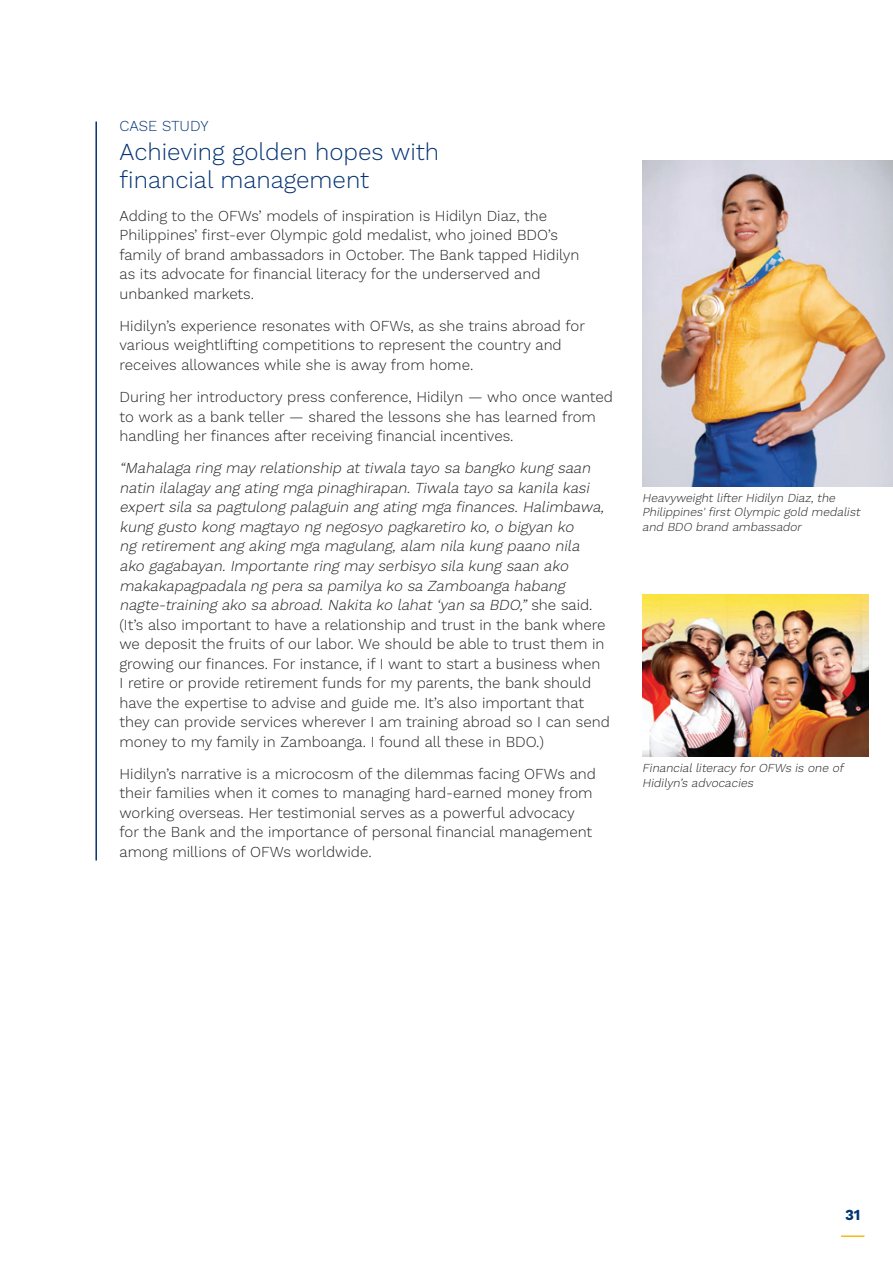
<style>
.page{position:relative;width:893px;height:1263px;background:#fff}
.page>*{position:absolute;margin:0;border:0;box-sizing:border-box;transform-origin:0 0}
.t1{font:300 24px/28.5px "Work Sans";color:#053474}
.t2{font:italic 300 15px/19.5px "Work Sans";color:#231f20}
.t3{font:300 15px/19.5px "Work Sans";color:#231f20}
.t4{font:300 15px "Work Sans";color:#053474}
.t5{font:700 15px "Work Sans";color:#053474}
.t6{font:italic 300 12px/14.4px "Work Sans";color:#231f20}
.s1{font-style:normal}
</style>
<div class="page">
<img style="left:642px;top:595px;width:227px;height:161px">
<hr style="left:95px;top:122px;width:2px;height:738px;background:#053474">
<img style="left:642px;top:160px;width:251px;height:326px">
<hr style="left:841px;top:1235px;width:23px;height:2px;background:#fcb814">
<p class="t4" style="left:120px;top:117px;width:90px">CASE STUDY</p>
<h1 class="t1" style="left:120px;top:138px;width:321px">Achieving golden hopes with financial management</h1>
<p class="t3" style="left:120px;top:206px;width:461px">Adding to the OFWs’ models of inspiration is Hidilyn Diaz, the Philippines’ first-ever Olympic gold medalist, who joined BDO’s family of brand ambassadors in October. The Bank tapped Hidilyn as its advocate for financial literacy for the underserved and unbanked markets.</p>
<p class="t3" style="left:120px;top:317px;width:467px">Hidilyn’s experience resonates with OFWs, as she trains abroad for various weightlifting competitions to represent the country and receives allowances while she is away from home.</p>
<p class="t3" style="left:120px;top:388px;width:495px">During her introductory press conference, Hidilyn — who once wanted to work as a bank teller — shared the lessons she has learned from handling her finances after receiving financial incentives.</p>
<p class="t2" style="left:120px;top:459px;width:492px">“Mahalaga ring may relationship at tiwala tayo sa bangko kung saan natin ilalagay ang ating mga pinaghirapan. Tiwala tayo sa kanila kasi expert sila sa pagtulong palaguin ang ating mga finances. Halimbawa, kung gusto kong magtayo ng negosyo pagkaretiro ko, o bigyan ko<br>ng retirement ang aking mga magulang, alam nila kung paano nila ako gagabayan. Importante ring may serbisyo sila kung saan ako makakapagpadala ng pera sa pamilya ko sa Zamboanga habang nagte-training ako sa abroad. Nakita ko lahat ‘yan sa BDO,” <span class="s1">s h e s a i d . (It’s also important to have a relationship and trust in the bank where we deposit the fruits of our labor. We should be able to trust them in growing our finances. For instance, if I want to start a business when<br>I retire or provide retirement funds for my parents, the bank should have the expertise to advise and guide me. It’s also important that they can provide services wherever I am training abroad so I can send money to my family in Zamboanga. I found all these in BDO.)</span></p>
<p class="t3" style="left:120px;top:764px;width:478px">Hidilyn’s narrative is a microcosm of the dilemmas facing OFWs and their families when it comes to managing hard-earned money from working overseas. Her testimonial serves as a powerful advocacy for the Bank and the importance of personal financial management among millions of OFWs worldwide.</p>
<p class="t6" style="left:642px;top:491px;width:222px">Heavyweight lifter Hidilyn Diaz, the<br>Philippines' first Olympic gold medalist and BDO brand ambassador</p>
<p class="t6" style="left:642px;top:761px;width:205px">Financialliteracy for OFWs is one of<br>Hidilyn’s advocacies</p>
<p class="t5" style="left:845px;top:1207px;width:17px">31</p>
</div>
